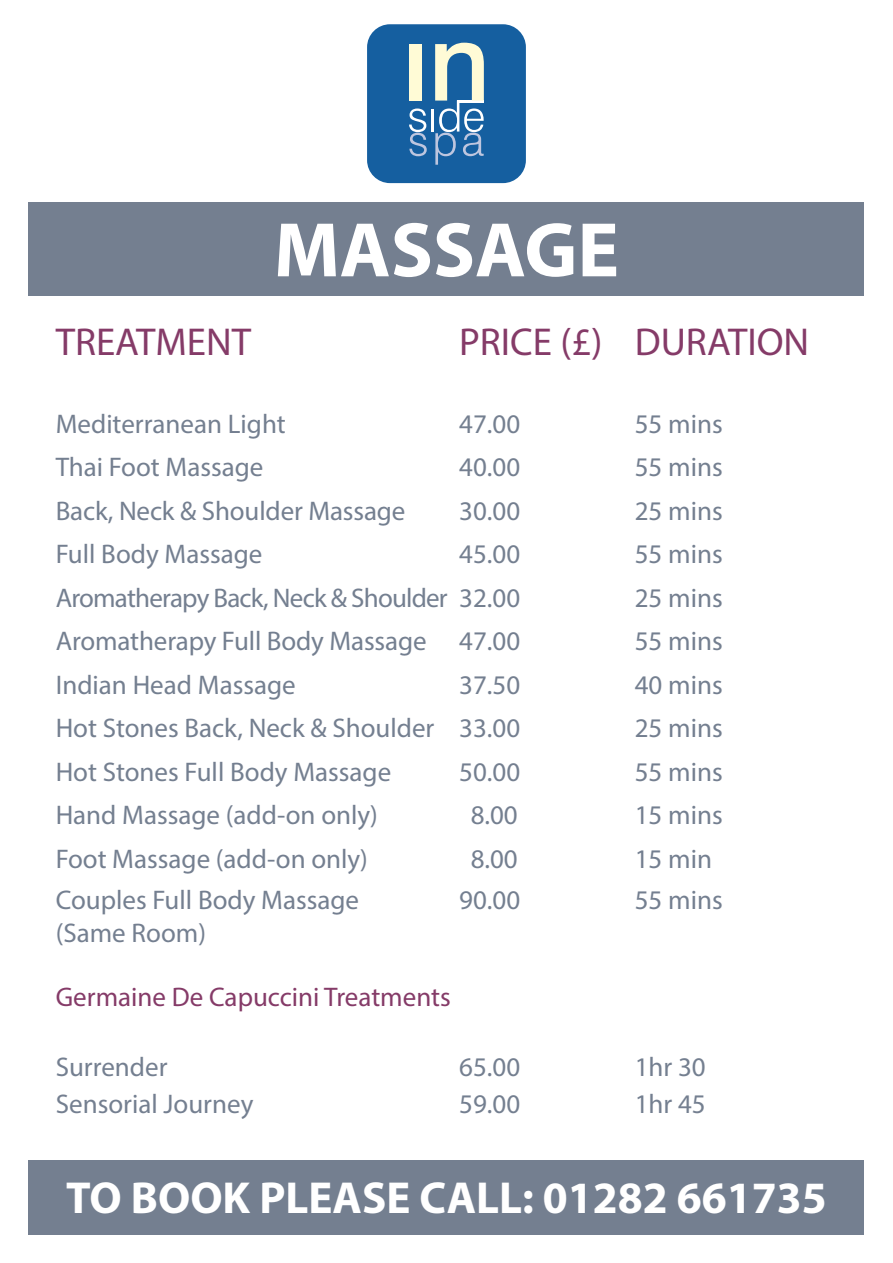
<style>
.page{position:relative;width:893px;height:1263px;background:#fff}
.page>*{position:absolute;margin:0;border:0;box-sizing:border-box;transform-origin:0 0}
.t1{font:700 78px "Myriad Pro";color:#fff}
.t2{font:700 45px "Myriad Pro";color:#fff}
.t3{font:39px "Myriad Pro";color:#853b68}
.t4{font:27px "Myriad Pro";color:#747f90}
.t5{font:27px "Myriad Pro";letter-spacing:-.03em;color:#747f90}
.t6{font:27px "Myriad Pro";color:#853b68}
</style>
<div class="page">
<svg style="left:367px;top:24px;width:159px;height:160px;background:#3b78ab"></svg>
<div style="left:29px;top:202px;width:835px;height:94px;background:#747f90"></div>
<div style="left:29px;top:1160px;width:835px;height:75px;background:#747f90"></div>
<h1 class="t1" style="left:274px;top:199px;width:347px">MASSAGE</h1>
<h3 class="t3" style="left:56px;top:318px;width:197px">TREATMENT</h3>
<h3 class="t3" style="left:459px;top:318px;width:351px">PRICE (£) DURATION</h3>
<p class="t4" style="left:56px;top:407px;width:232px">Mediterranean Light</p>
<p class="t4" style="left:459px;top:407px;width:62px">47.00</p>
<p class="t4" style="left:635px;top:407px;width:89px">55 mins</p>
<p class="t4" style="left:56px;top:450px;width:209px">Thai Foot Massage</p>
<p class="t4" style="left:459px;top:450px;width:62px">40.00</p>
<p class="t4" style="left:635px;top:450px;width:89px">55 mins</p>
<p class="t4" style="left:56px;top:494px;width:351px">Back, Neck &amp; Shoulder Massage</p>
<p class="t4" style="left:459px;top:494px;width:62px">30.00</p>
<p class="t4" style="left:635px;top:494px;width:89px">25 mins</p>
<p class="t4" style="left:56px;top:537px;width:208px">Full Body Massage</p>
<p class="t4" style="left:459px;top:537px;width:62px">45.00</p>
<p class="t4" style="left:635px;top:537px;width:89px">55 mins</p>
<p class="t5" style="left:56px;top:581px;width:466px">Aromatherapy Back, Neck &amp; Shoulder 32.00</p>
<p class="t4" style="left:635px;top:581px;width:89px">25 mins</p>
<p class="t4" style="left:56px;top:624px;width:466px">Aromatherapy Full Body Massage 47.00</p>
<p class="t4" style="left:635px;top:624px;width:89px">55 mins</p>
<p class="t4" style="left:56px;top:668px;width:241px">Indian Head Massage</p>
<p class="t4" style="left:459px;top:668px;width:62px">37.50</p>
<p class="t4" style="left:635px;top:668px;width:89px">40 mins</p>
<p class="t4" style="left:56px;top:711px;width:466px">Hot Stones Back, Neck &amp; Shoulder 33.00</p>
<p class="t4" style="left:635px;top:711px;width:89px">25 mins</p>
<p class="t4" style="left:56px;top:755px;width:337px">Hot Stones Full Body Massage</p>
<p class="t4" style="left:459px;top:755px;width:62px">50.00</p>
<p class="t4" style="left:635px;top:755px;width:89px">55 mins</p>
<p class="t4" style="left:56px;top:798px;width:324px">Hand Massage (add-on only)</p>
<p class="t4" style="left:471px;top:798px;width:49px">8.00</p>
<p class="t4" style="left:635px;top:798px;width:89px">15 mins</p>
<p class="t4" style="left:56px;top:842px;width:314px">Foot Massage (add-on only)</p>
<p class="t4" style="left:471px;top:842px;width:49px">8.00</p>
<p class="t4" style="left:635px;top:842px;width:79px">15 min</p>
<p class="t4" style="left:56px;top:883px;width:305px">Couples Full Body Massage</p>
<p class="t4" style="left:459px;top:883px;width:62px">90.00</p>
<p class="t4" style="left:635px;top:883px;width:89px">55 mins</p>
<p class="t4" style="left:56px;top:916px;width:152px">(Same Room)</p>
<p class="t6" style="left:56px;top:981px;width:397px">Germaine De Capuccini Treatments</p>
<p class="t4" style="left:56px;top:1050px;width:113px">Surrender</p>
<p class="t4" style="left:459px;top:1050px;width:62px">65.00</p>
<p class="t4" style="left:635px;top:1050px;width:73px">1hr 30</p>
<p class="t4" style="left:56px;top:1087px;width:199px">Sensorial Journey</p>
<p class="t4" style="left:459px;top:1087px;width:62px">59.00</p>
<p class="t4" style="left:635px;top:1087px;width:73px">1hr 45</p>
<h2 class="t2" style="left:66px;top:1168px;width:762px">TO BOOK PLEASE CALL: 01282 661735</h2>
</div>
